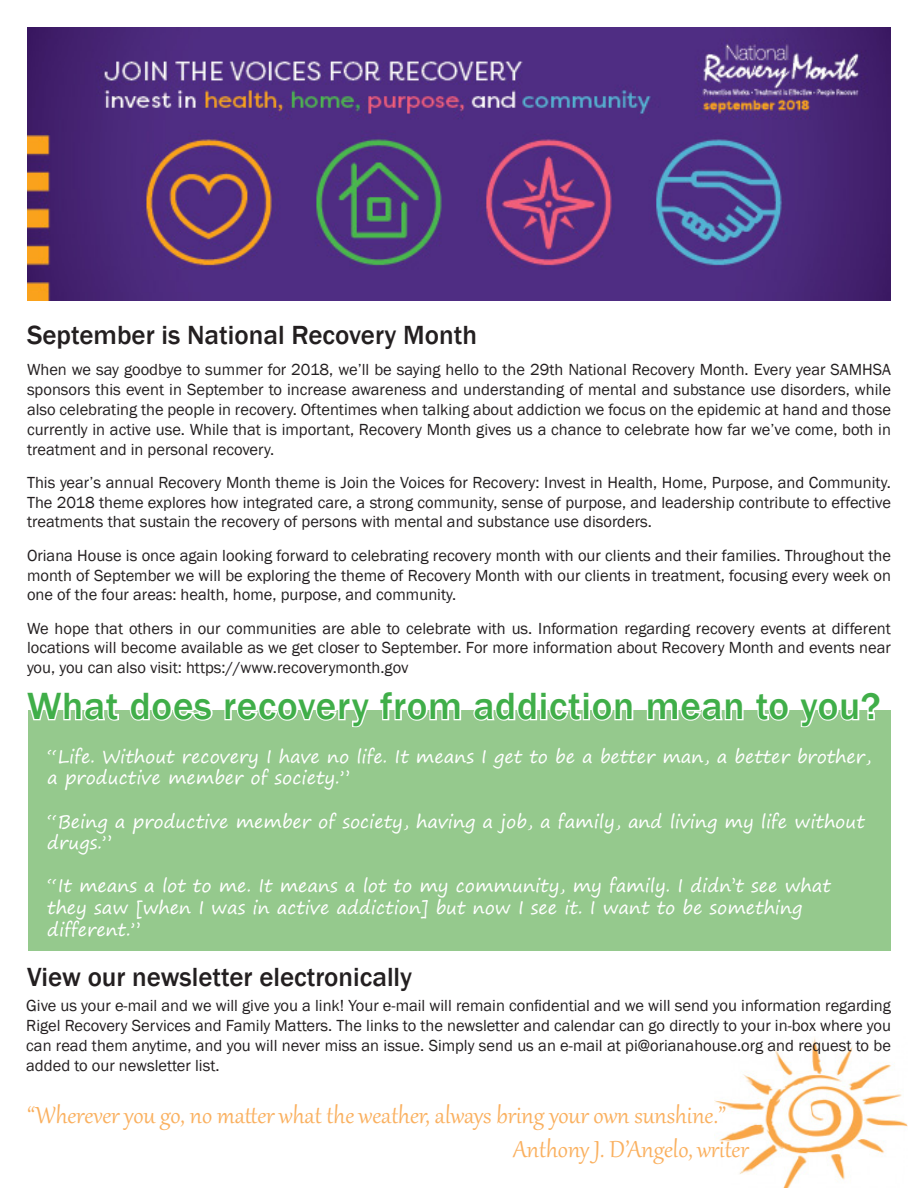
<style>
.page{position:relative;width:918px;height:1188px;background:#fff}
.page>*{position:absolute;margin:0;border:0;box-sizing:border-box;transform-origin:0 0}
.Headline{font:500 39px "Franklin Gothic";letter-spacing:.02em;color:#40ae49}
.t1{font:28.5px/34.2px "Gabriola";color:#fab05f}
.Headline-2{font:500 27px "Franklin Gothic";color:#231f20}
.tell_us_what_you_thi{font:18px/21.6px "Segoe Print";color:#fff}
.t2{font:16.5px/19.8px "Franklin Gothic";color:#231f20;text-align:justify}
</style>
<div class="page">
<img style="left:714px;top:1037px;width:194px;height:151px">
<img style="left:27px;top:27px;width:864px;height:274px">
<div style="left:28px;top:710px;width:863px;height:241px;background:#95c98d"></div>
<svg style="left:30px;top:710px;width:89px;height:11px"></svg>
<svg style="left:129px;top:710px;width:84px;height:11px"></svg>
<svg style="left:224px;top:710px;width:238px;height:18px"></svg>
<svg style="left:473px;top:710px;width:65px;height:11px"></svg>
<div style="left:540px;top:698px;width:7px;height:22px;border:3px solid #fff"></div>
<svg style="left:547px;top:710px;width:36px;height:11px"></svg>
<div style="left:583px;top:698px;width:7px;height:22px;border:3px solid #fff"></div>
<svg style="left:591px;top:710px;width:43px;height:11px"></svg>
<svg style="left:646px;top:710px;width:98px;height:11px"></svg>
<svg style="left:757px;top:710px;width:33px;height:11px"></svg>
<svg style="left:800px;top:710px;width:75px;height:18px"></svg>
<p class="Headline-2" style="left:27px;top:318px;width:452px">September is National Recovery Month</p>
<p class="t2" style="left:27px;top:360px;width:866px">When we say goodbye to summer for 2018, we’ll be saying hello to the 29th National Recovery Month. Every year SAMHSA sponsors this event in September to increase awareness and understanding of mental and substance use disorders, while also celebrating the people in recovery. Oftentimes when talking about addiction we focus on the epidemic at hand and those currently in active use. While that is important, Recovery Month gives us a chance to celebrate how far we’ve come, both in treatment and in personal recovery.</p>
<p class="t2" style="left:27px;top:473px;width:865px">This year’s annual Recovery Month theme is Join the Voices for Recovery: Invest in Health, Home, Purpose, and Community.<br>The 2018 theme explores how integrated care, a strong community, sense of purpose, and leadership contribute to effective treatments that sustain the recovery of persons with mental and substance use disorders.</p>
<p class="t2" style="left:27px;top:546px;width:866px">Oriana House is once again looking forward to celebrating recovery month with our clients and their families. Throughout the month of September we will be exploring the theme of Recovery Month with our clients in treatment, focusing every week on one of the four areas: health, home, purpose, and community.</p>
<p class="t2" style="left:27px;top:619px;width:866px">We hope that others in our communities are able to celebrate with us. Information regarding recovery events at different locations will become available as we get closer to September. For more information about Recovery Month and events near you, you can also visit: https://www.recoverymonth.gov</p>
<p class="Headline" style="left:27px;top:682px;width:855px">What does recovery from addiction mean to you?</p>
<p class="tell_us_what_you_thi" style="left:47px;top:745px;width:825px">“Life. Without recovery I have no life. It means I get to be a better man, a better brother, a productive member of society.”</p>
<p class="tell_us_what_you_thi" style="left:47px;top:810px;width:819px">“Being a productive member of society, having a job, a family, and living my life without drugs.”</p>
<p class="tell_us_what_you_thi" style="left:47px;top:875px;width:785px">“It means a lot to me. It means a lot to my community, my family. I didn’t see what they saw [when I was in active addiction] but now I see it. I want to be something different.”</p>
<p class="Headline-2" style="left:27px;top:961px;width:387px">View our newsletter electronically</p>
<p class="t2" style="left:26px;top:996px;width:866px">Give us your e-mail and we will give you a link! Your e-mail will remain confidential and we will send you information regarding Rigel Recovery Services and Family Matters. The links to the newsletter and calendar can go directly to your in-box where you can read them anytime, and you will never miss an issue. Simply send us an e-mail at pi@orianahouse.org and request to be added to our newsletter list.</p>
<p class="t1" style="left:513px;top:1096px;width:237px;text-indent:-486px">“Wherever you go, no matter what the weather, always bring your own sunshine.”<br>Anthony J. D’Angelo, writer</p>
</div>
